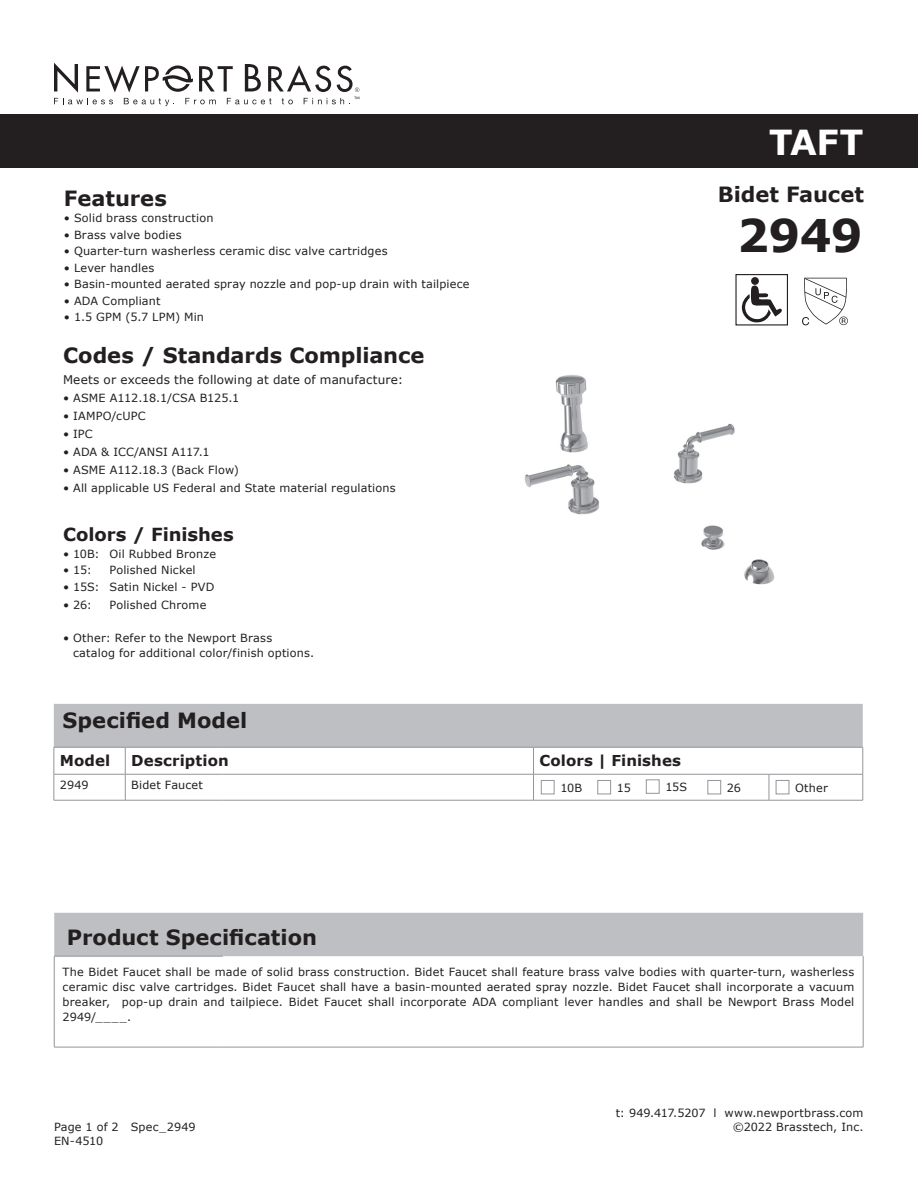
<style>
.page{position:relative;width:918px;height:1188px;background:#fff}
.page>*{position:absolute;margin:0;border:0;box-sizing:border-box;transform-origin:0 0}
.t1{font:700 45px "Verdana";color:#231f20}
.t2{font:700 34.5px "Verdana";color:#fff}
.t3{font:700 21px "Verdana";color:#231f20}
.t4{font:700 18px "Verdana";letter-spacing:-.005em;color:#231f20}
.t5{font:700 15px "Verdana";letter-spacing:.005em;color:#231f20}
.t6{font:12px "Verdana";letter-spacing:.01em;color:#231f20}
.t7{font:11.25px/15px "Verdana";letter-spacing:.015em;color:#231f20}
</style>
<div class="page">
<div style="left:0;top:114px;width:918px;height:54px;background:#231f20"></div>
<svg style="left:54px;top:63px;width:305px;height:43px"></svg>
<img style="left:524px;top:375px;width:251px;height:210px">
<svg style="left:802px;top:278px;width:46px;height:47px"></svg>
<svg style="left:54px;top:704px;width:810px;height:96px"></svg>
<hr style="left:54px;top:800px;width:71px;height:1px;background:#939598">
<hr style="left:125px;top:800px;width:97px;height:1px;background:#939598">
<hr style="left:222px;top:800px;width:312px;height:1px;background:#939598">
<hr style="left:534px;top:800px;width:235px;height:1px;background:#939598">
<hr style="left:769px;top:800px;width:94px;height:1px;background:#939598">
<div style="left:54px;top:913px;width:809px;height:43px;background:#bebfc2"></div>
<hr style="left:54px;top:956px;width:169px;height:1px;background:#939598">
<hr style="left:54px;top:956px;width:1px;height:91px;background:#939598">
<hr style="left:863px;top:956px;width:1px;height:91px;background:#939598">
<hr style="left:54px;top:1047px;width:169px;height:1px;background:#939598">
<hr style="left:223px;top:1047px;width:640px;height:1px;background:#939598">
<div style="left:735px;top:273px;width:55px;height:53px;border:3px solid #fff"></div>
<div style="left:735px;top:274px;width:53px;height:51px;border:1px solid #231f20"></div>
<svg style="left:742px;top:286px;width:40px;height:37px"></svg>
<div style="left:751px;top:277px;width:8px;height:8px;background:#231f20;border-radius:50%"></div>
<h2 class="t2" style="left:769px;top:120px;width:96px">TAFT</h2>
<h3 class="t3" style="left:64px;top:184px;width:105px">Features</h3>
<h3 class="t3" style="left:718px;top:181px;width:148px">Bidet Faucet</h3>
<p class="t7" style="left:64px;top:211px;width:151px">• Solid brass construction</p>
<p class="t7" style="left:64px;top:227px;width:119px">• Brass valve bodies</p>
<p class="t7" style="left:64px;top:244px;width:325px">• Quarter-turn washerless ceramic disc valve cartridges</p>
<p class="t7" style="left:64px;top:260px;width:92px">• Lever handles</p>
<p class="t7" style="left:64px;top:277px;width:407px">• Basin-mounted aerated spray nozzle and pop-up drain with tailpiece</p>
<p class="t7" style="left:64px;top:293px;width:98px">• ADA Compliant</p>
<p class="t7" style="left:64px;top:310px;width:142px">• 1.5 GPM (5.7 LPM) Min</p>
<h3 class="t3" style="left:63px;top:342px;width:363px">Codes / Standards Compliance</h3>
<p class="t6" style="left:63px;top:372px;width:342px">Meets or exceeds the following at date of manufacture:</p>
<p class="t7" style="left:63px;top:391px;width:178px">• ASME A112.18.1/CSA B125.1</p>
<p class="t7" style="left:63px;top:409px;width:84px">• IAMPO/cUPC</p>
<p class="t7" style="left:63px;top:427px;width:31px">• IPC</p>
<p class="t7" style="left:63px;top:445px;width:148px">• ADA &amp; ICC/ANSI A117.1</p>
<p class="t7" style="left:63px;top:463px;width:177px">• ASME A112.18.3 (Back Flow)</p>
<p class="t7" style="left:63px;top:481px;width:334px">• All applicable US Federal and State material regulations</p>
<h3 class="t4" style="left:63px;top:523px;width:172px">Colors / Finishes</h3>
<p class="t7" style="left:63px;top:546px;width:155px">• 10B: Oil Rubbed Bronze</p>
<p class="t7" style="left:63px;top:563px;width:30px">• 15:</p>
<p class="t7" style="left:109px;top:563px;width:88px">Polished Nickel</p>
<p class="t7" style="left:63px;top:579px;width:153px">• 15S: Satin Nickel - PVD</p>
<p class="t7" style="left:63px;top:597px;width:31px">• 26:</p>
<p class="t7" style="left:109px;top:597px;width:98px">Polished Chrome</p>
<p class="t7" style="left:73px;top:630px;width:243px;text-indent:-10px">• Other: Refer to the Newport Brass catalog for additional color/finish options.</p>
<h1 class="t1" style="left:737px;top:207px;width:127px">2949</h1>
<h3 class="t3" style="left:63px;top:706px;width:186px">Specified Model</h3>
<h3 class="t5" style="left:60px;top:751px;width:52px">Model</h3>
<h3 class="t5" style="left:131px;top:751px;width:99px">Description</h3>
<h3 class="t5" style="left:540px;top:751px;width:143px">Colors | Finishes</h3>
<p class="t7" style="left:60px;top:777px;width:30px">2949</p>
<p class="t7" style="left:131px;top:777px;width:73px">Bidet Faucet</p>
<p class="t7" style="left:560px;top:780px;width:23px">10B</p>
<p class="t7" style="left:617px;top:780px;width:16px">15</p>
<p class="t7" style="left:665px;top:779px;width:23px">15S</p>
<p class="t7" style="left:727px;top:780px;width:16px">26</p>
<p class="t7" style="left:795px;top:780px;width:34px">Other</p>
<h3 class="t3" style="left:67px;top:924px;width:251px">Product Specification</h3>
<p class="t7" style="left:63px;top:965px;width:793px;text-align:justify">The Bidet Faucet shall be made of solid brass construction. Bidet Faucet shall feature brass valve bodies with quarter-turn, washerless ceramic disc valve cartridges. Bidet Faucet shall have a basin-mounted aerated spray nozzle. Bidet Faucet shall incorporate a vacuum breaker, pop-up drain and tailpiece. Bidet Faucet shall incorporate ADA compliant lever handles and shall be Newport Brass Model 2949/____.</p>
<p class="t7" style="left:54px;top:1121px;width:143px;line-height:13.5px">Page 1 of 2 Spec_2949<br>EN-4510</p>
<p class="t7" style="left:616px;top:1107px;width:249px;line-height:13.5px;text-align:right">t: 949.417.5207 l www.newportbrass.com ©2022 Brasstech, Inc.</p>
</div>
